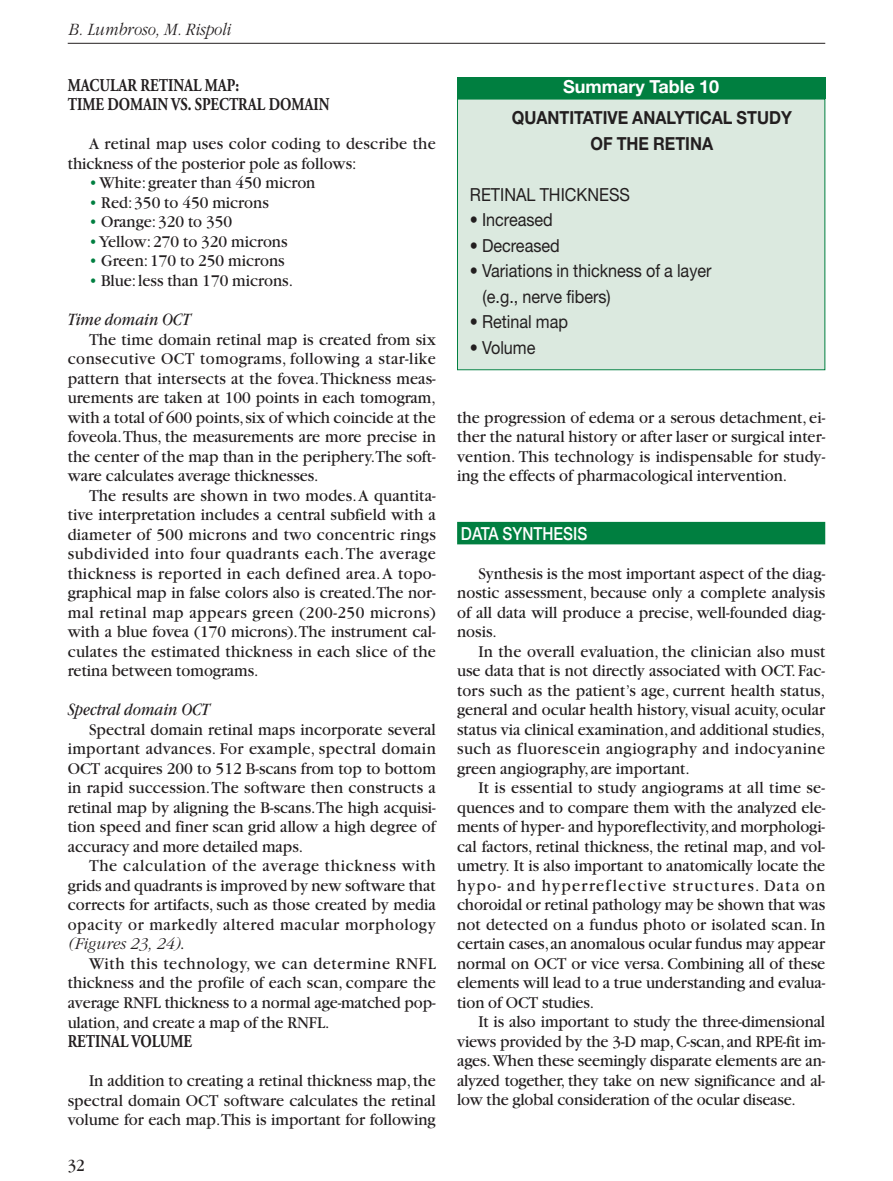
<style>
.page{position:relative;width:893px;height:1181px;background:#fff}
.page>*{position:absolute;margin:0;border:0;box-sizing:border-box;transform-origin:0 0}
.t1{font:18px/25.5px "Helvetica Neue";color:#231f20;scale:.9 1}
.t2{font:700 18px/19.5px "Adobe Garamond";color:#231f20;scale:.8 1}
.t3{font:700 18px/25.5px "Helvetica Neue";color:#231f20;text-align:center;scale:.9 1}
.t4{font:italic 18px "Garamond";color:#231f20;scale:.85 1}
.t5{font:italic 300 18px "Garamond";color:#231f20;scale:.9 1}
.t6{font:700 18px "Helvetica Neue";color:#fff}
.t7{font:500 18px "Helvetica Neue";color:#fff;scale:.85 1}
.t8{font:18px "Garamond";color:#231f20;scale:.9 1}
.t9{font:17.25px/19.5px "Garamond";color:#231f20;text-align:justify;scale:.95 1}
.s1{color:#007f40}
.s2{font-weight:300;font-style:italic}
</style>
<div class="page">
<hr style="left:68px;top:43px;width:757px;height:1px;background:#231f20">
<div style="left:457px;top:521px;width:368px;height:23px;background:#007f40"></div>
<div style="left:457px;top:99px;width:367px;height:270px;background:#dbe9df"></div>
<div style="left:457px;top:78px;width:368px;height:21px;background:#007f40"></div>
<p class="t5" style="left:68px;top:22px;width:182px">B. Lumbroso, M. Rispoli</p>
<p class="t2" style="left:68px;top:77px;width:329px">MACULAR RETINAL MAP:<br>TIME DOMAIN VS. SPECTRAL DOMAIN</p>
<p class="t9" style="left:68px;top:136px;width:389px;text-indent:21px">A retinal map uses color coding to describe the thickness of the posterior pole as follows:</p>
<p class="t9" style="left:89px;top:175px;width:240px"><span class="s1">•</span>White:greater than 450 micron</p>
<p class="t9" style="left:89px;top:194px;width:191px"><span class="s1">•</span> Red:350 to 450 microns</p>
<p class="t9" style="left:89px;top:214px;width:152px"><span class="s1">•</span> Orange:320 to 350</p>
<p class="t9" style="left:89px;top:233px;width:210px"><span class="s1">•</span>Yellow:270 to 320 microns</p>
<p class="t9" style="left:89px;top:253px;width:207px"><span class="s1">•</span> Green:170 to 250 microns</p>
<p class="t9" style="left:89px;top:272px;width:216px"><span class="s1">•</span> Blue:less than 170 microns.</p>
<p class="t4" style="left:68px;top:313px;width:146px">Time domain OCT</p>
<p class="t9" style="left:68px;top:331px;width:389px;text-indent:21px">The time domain retinal map is created from six consecutive OCT tomograms, following a star-like pattern that intersects at the fovea.Thickness meas&shy;urements are taken at 100 points in each tomogram, with a total of 600 points,six of which coincide at the foveola.Thus, the measurements are more precise in the center of the map than in the periphery.The soft&shy;ware calculates average thicknesses.</p>
<p class="t9" style="left:68px;top:487px;width:389px;text-indent:21px">The results are shown in two modes.A quantita&shy;tive interpretation includes a central subfield with a diameter of 500 microns and two concentric rings subdivided into four quadrants each.The average thickness is reported in each defined area.A topo&shy;graphical map in false colors also is created.The nor&shy;mal retinal map appears green (200-250 microns) with a blue fovea (170 microns).The instrument cal&shy;culates the estimated thickness in each slice of the retina between tomograms.</p>
<p class="t4" style="left:68px;top:703px;width:169px">Spectral domain OCT</p>
<p class="t9" style="left:68px;top:721px;width:389px;text-indent:21px">Spectral domain retinal maps incorporate several important advances. For example, spectral domain OCT acquires 200 to 512 B-scans from top to bottom in rapid succession.The software then constructs a retinal map by aligning the B-scans.The high acquisi&shy;tion speed and finer scan grid allow a high degree of accuracy and more detailed maps.</p>
<p class="t9" style="left:68px;top:857px;width:389px;text-indent:21px">The calculation of the average thickness with grids and quadrants is improved by new software that corrects for artifacts, such as those created by media opacity or markedly altered macular morphology <span class="s2">(Figures 23, 24)</span>.</p>
<p class="t9" style="left:68px;top:955px;width:389px;text-indent:21px">With this technology, we can determine RNFL thickness and the profile of each scan, compare the average RNFL thickness to a normal age-matched pop&shy;ulation, and create a map of the RNFL.</p>
<p class="t2" style="left:68px;top:1032px;width:157px">RETINAL VOLUME</p>
<p class="t9" style="left:68px;top:1072px;width:389px;text-indent:21px">In addition to creating a retinal thickness map,the spectral domain OCT software calculates the retinal volume for each map.This is important for following</p>
<p class="t8" style="left:68px;top:1158px;width:21px">32</p>
<p class="t6" style="left:563px;top:80px;width:157px">Summary Table 10</p>
<p class="t3" style="left:511px;top:107px;width:312px">QUANTITATIVE ANALYTICAL STUDY<br>OF THE RETINA</p>
<p class="t1" style="left:469px;top:183px;width:179px">RETINAL THICKNESS</p>
<p class="t1" style="left:469px;top:209px;width:94px">• Increased</p>
<p class="t1" style="left:469px;top:234px;width:101px">• Decreased</p>
<p class="t1" style="left:482px;top:260px;width:256px;text-indent:-13px">• Variations in thickness of a layer (e.g., nerve fibers)</p>
<p class="t1" style="left:469px;top:311px;width:110px">• Retinal map</p>
<p class="t1" style="left:469px;top:336px;width:74px">• Volume</p>
<p class="t9" style="left:457px;top:409px;width:389px">the progression of edema or a serous detachment, ei&shy;ther the natural history or after laser or surgical inter&shy;vention. This technology is indispensable for study&shy;ing the effects of pharmacological intervention.</p>
<p class="t7" style="left:461px;top:526px;width:150px">DATA SYNTHESIS</p>
<p class="t9" style="left:457px;top:565px;width:389px;text-indent:21px">Synthesis is the most important aspect of the diag&shy;nostic assessment, because only a complete analysis of all data will produce a precise, well-founded diag&shy;nosis.</p>
<p class="t9" style="left:457px;top:643px;width:389px;text-indent:21px">In the overall evaluation, the clinician also must use data that is not directly associated with OCT. Fac&shy;tors such as the patient’s age, current health status, general and ocular health history, visual acuity, ocular status via clinical examination,and additional studies, such as fluorescein angiography and indocyanine green angiography,are important.</p>
<p class="t9" style="left:457px;top:779px;width:389px;text-indent:21px">It is essential to study angiograms at all time se&shy;quences and to compare them with the analyzed ele&shy;ments of hyper- and hyporeflectivity,and morphologi&shy;cal factors, retinal thickness, the retinal map, and vol&shy;umetry. It is also important to anatomically locate the hypo- and hyperreflective structures. Data on choroidal or retinal pathology may be shown that was not detected on a fundus photo or isolated scan. In certain cases,an anomalous ocular fundus may appear normal on OCT or vice versa. Combining all of these elements will lead to a true understanding and evalua&shy;tion of OCT studies.</p>
<p class="t9" style="left:457px;top:1013px;width:389px;text-indent:21px">It is also important to study the three-dimensional views provided by the 3-D map,C-scan,and RPE-fit im&shy;ages.When these seemingly disparate elements are an&shy;alyzed together, they take on new significance and al&shy;low the global consideration of the ocular disease.</p>
</div>
